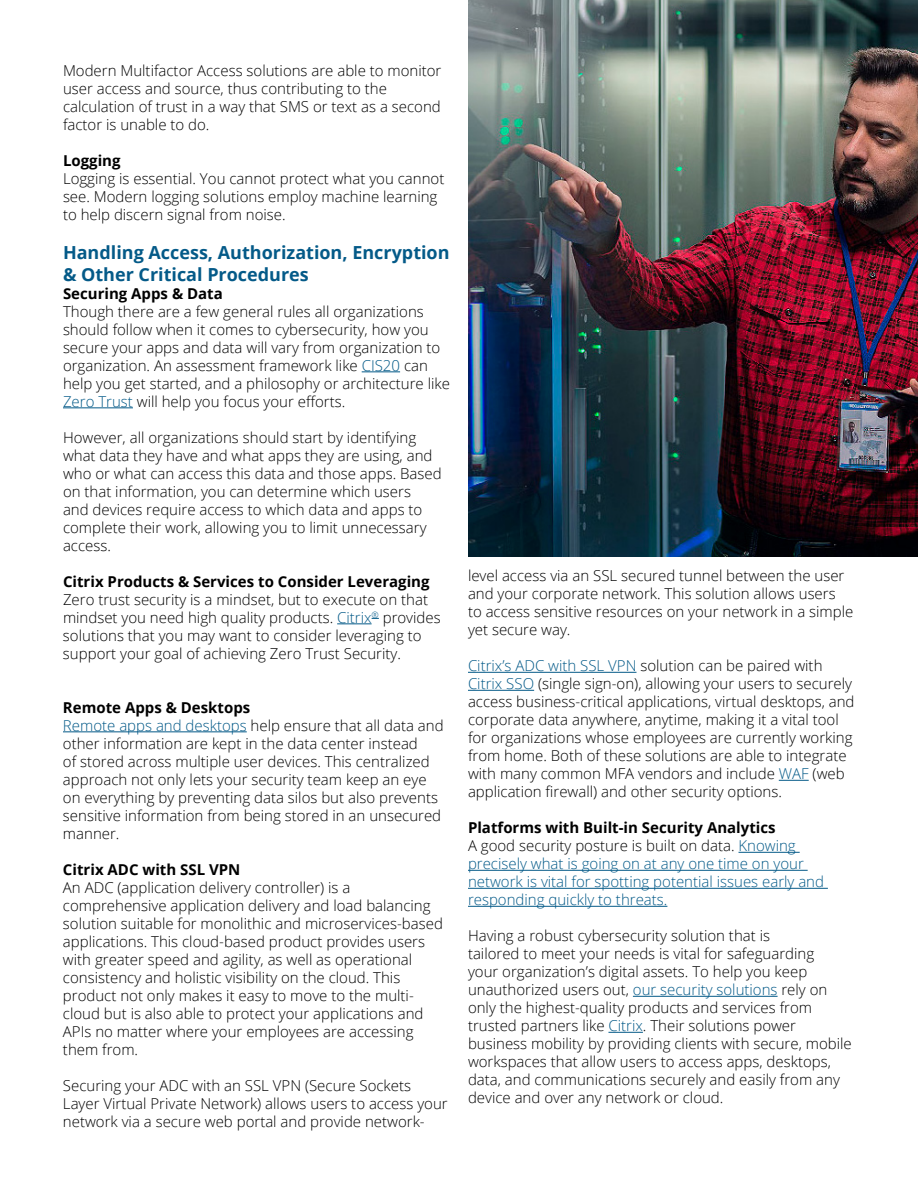
<style>
.page{position:relative;width:918px;height:1188px;background:#fff}
.page>*{position:absolute;margin:0;border:0;box-sizing:border-box;transform-origin:0 0}
.t1{font:700 18px/21.6px "Open Sans";color:#045a88}
.t2{font:300 15px/18px "Open Sans";color:#000}
.t3{font:300 15px/18px "Open Sans";color:#045a88}
.t4{font:700 15px "Open Sans";color:#000}
.s1{color:#045a88}
.s2{font-weight:700}
.s3{font-weight:700;color:#000}
.s4{color:#000}
</style>
<div class="page">
<hr style="left:362px;top:371px;width:38px;height:1px;background:#045a88">
<hr style="left:63px;top:407px;width:70px;height:1px;background:#045a88">
<hr style="left:337px;top:623px;width:35px;height:1px;background:#045a88">
<hr style="left:63px;top:731px;width:184px;height:1px;background:#045a88">
<hr style="left:468px;top:672px;width:168px;height:1px;background:#045a88">
<hr style="left:468px;top:690px;width:66px;height:1px;background:#045a88">
<hr style="left:779px;top:780px;width:30px;height:1px;background:#045a88">
<hr style="left:739px;top:852px;width:61px;height:1px;background:#045a88">
<hr style="left:468px;top:870px;width:340px;height:1px;background:#045a88">
<hr style="left:468px;top:888px;width:360px;height:1px;background:#045a88">
<hr style="left:468px;top:906px;width:199px;height:1px;background:#045a88">
<hr style="left:633px;top:996px;width:145px;height:1px;background:#045a88">
<hr style="left:608px;top:1032px;width:35px;height:1px;background:#045a88">
<img style="left:468px;top:0;width:450px;height:556px">
<p class="t2" style="left:63px;top:61px;width:380px">Modern Multifactor Access solutions are able to monitor user access and source, thus contributing to the calculation of trust in a way that SMS or text as a second factor is unable to do.</p>
<p class="t4" style="left:63px;top:149px;width:59px">Logging</p>
<p class="t2" style="left:63px;top:169px;width:383px">Logging is essential. You cannot protect what you cannot see. Modern logging solutions employ machine learning to help discern signal from noise.</p>
<p class="t1" style="left:63px;top:241px;width:388px">Handling Access, Authorization, Encryption &amp; Other Critical Procedures</p>
<p class="t4" style="left:63px;top:283px;width:161px">Securing Apps &amp; Data</p>
<p class="t2" style="left:63px;top:302px;width:389px">Though there are a few general rules all organizations should follow when it comes to cybersecurity, how you secure your apps and data will vary from organization to organization. An assessment framework like <span class="s1">CIS20</span> can help you get started, and a philosophy or architecture like <span class="s1">Zero Trust</span> will help you focus your efforts.</p>
<p class="t2" style="left:63px;top:428px;width:380px">However, all organizations should start by identifying what data they have and what apps they are using, and who or what can access this data and those apps. Based on that information, you can determine which users<br>and devices require access to which data and apps to complete their work, allowing you to limit unnecessary access.</p>
<p class="t4" style="left:63px;top:571px;width:368px">Citrix Products &amp; Services to Consider Leveraging</p>
<p class="t2" style="left:63px;top:590px;width:379px">Zero trust security is a mindset, but to execute on that mindset you need high quality products. <span class="s1">Citrix</span><sup>®</sup> provides solutions that you may want to consider leveraging to support your goal of achieving Zero Trust Security.</p>
<p class="t2" style="left:63px;top:698px;width:382px"><span class="s2">Remote Apps &amp; Desktops<br></span><span class="s1">Remote apps and desktops</span> help ensure that all data and other information are kept in the data center instead<br>of stored across multiple user devices. This centralized approach not only lets your security team keep an eye on everything by preventing data silos but also prevents sensitive information from being stored in an unsecured manner.</p>
<p class="t4" style="left:63px;top:859px;width:179px">Citrix ADC with SSL VPN</p>
<p class="t2" style="left:63px;top:878px;width:381px">An ADC (application delivery controller) is a comprehensive application delivery and load balancing solution suitable for monolithic and microservices-based applications. This cloud-based product provides users with greater speed and agility, as well as operational consistency and holistic visibility on the cloud. This product not only makes it easy to move to the multi&shy;cloud but is also able to protect your applications and APIs no matter where your employees are accessing them from.</p>
<p class="t2" style="left:63px;top:1076px;width:386px">Securing your ADC with an SSL VPN (Secure Sockets<br>Layer Virtual Private Network) allows users to access your network via a secure web portal and provide network-</p>
<p class="t2" style="left:468px;top:566px;width:387px">level access via an SSL secured tunnel between the user and your corporate network. This solution allows users<br>to access sensitive resources on your network in a simple yet secure way.</p>
<p class="t2" style="left:468px;top:656px;width:388px"><span class="s1">Citrix’s ADC with SSL VPN</span> solution can be paired with <span class="s1">Citrix SSO</span> (single sign-on), allowing your users to securely access business-critical applications, virtual desktops, and corporate data anywhere, anytime, making it a vital tool for organizations whose employees are currently working from home. Both of these solutions are able to integrate with many common MFA vendors and include <span class="s1">WAF</span> (web application firewall) and other security options.</p>
<p class="t3" style="left:468px;top:818px;width:358px"><span class="s3">Platforms with Built-in Security Analytics<br></span><span class="s4">A good security posture is built on data.</span> Knowing precisely what is going on at any one time on your network is vital for spotting potential issues early and responding quickly to threats.</p>
<p class="t2" style="left:468px;top:926px;width:385px">Having a robust cybersecurity solution that is<br>tailored to meet your needs is vital for safeguarding<br>your organization’s digital assets. To help you keep unauthorized users out, <span class="s1">our security solutions</span> rely on only the highest-quality products and services from trusted partners like <span class="s1">Citrix</span>. Their solutions power business mobility by providing clients with secure, mobile workspaces that allow users to access apps, desktops, data, and communications securely and easily from any device and over any network or cloud.</p>
</div>
